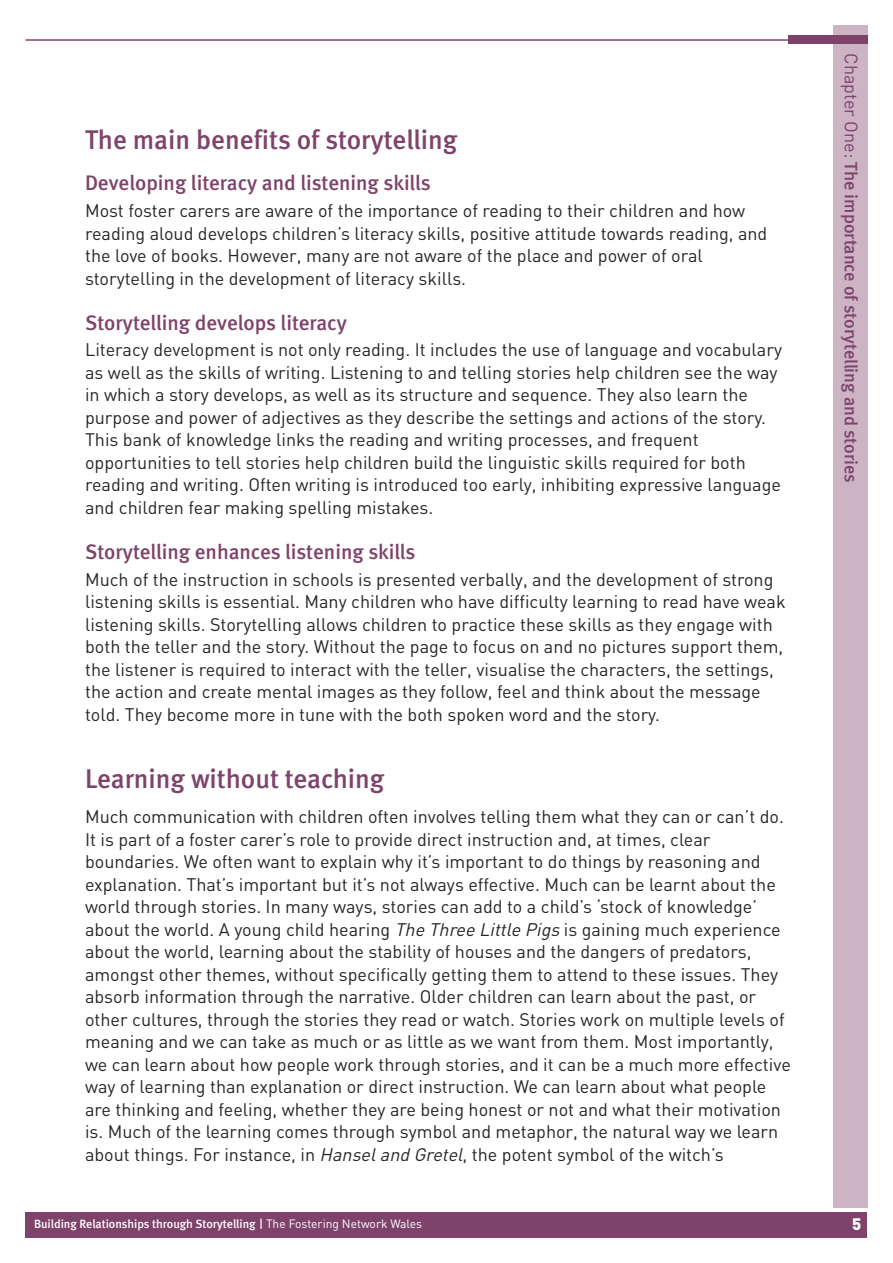
<style>
.page{position:relative;width:893px;height:1263px;background:#fff}
.page>*{position:absolute;margin:0;border:0;box-sizing:border-box;transform-origin:0 0}
.t1{font:500 27px "Meta";color:#7f436b}
.t2{font:500 21px "Meta";color:#7f436b}
.t3{font:18px/22.5px "DIN";color:#272627}
.t4{font:500 18px "Meta";color:#7f436b}
.t5{font:900 16.5px "DIN";color:#fff}
.t6{font:500 12px "Meta";color:#fff}
.s1{font-style:italic}
.s2{font-family:"DIN";font-weight:400}
.s3{font-family:"DIN"}
</style>
<div class="page">
<div style="left:26px;top:1212px;width:841px;height:25px;background:#7f436b"></div>
<div style="left:833px;top:26px;width:34px;height:1182px;background:#ccb4c4"></div>
<div style="left:788px;top:35px;width:79px;height:9px;background:#7f436b"></div>
<hr style="left:26px;top:39px;width:841px;height:2px;background:#7f436b">
<h1 class="t1" style="left:85px;top:129px;width:374px">The main benefits of storytelling</h1>
<p class="t2" style="left:85px;top:175px;width:347px">Developing literacy and listening skills</p>
<p class="t3" style="left:85px;top:200px;width:684px">Most foster carers are aware of the importance of reading to their children and how reading aloud develops children’s literacy skills, positive attitude towards reading, and the love of books. However, many are not aware of the place and power of oral storytelling in the development of literacy skills.</p>
<p class="t2" style="left:85px;top:314px;width:263px">Storytelling develops literacy</p>
<p class="t3" style="left:85px;top:339px;width:698px">Literacy development is not only reading. It includes the use of language and vocabulary as well as the skills of writing. Listening to and telling stories help children see the way in which a story develops, as well as its structure and sequence. They also learn the purpose and power of adjectives as they describe the settings and actions of the story.<br>This bank of knowledge links the reading and writing processes, and frequent opportunities to tell stories help children build the linguistic skills required for both reading and writing. Often writing is introduced too early, inhibiting expressive language and children fear making spelling mistakes.</p>
<p class="t2" style="left:85px;top:544px;width:332px">Storytelling enhances listening skills</p>
<p class="t3" style="left:85px;top:568px;width:702px">Much of the instruction in schools is presented verbally, and the development of strong listening skills is essential. Many children who have difficulty learning to read have weak listening skills. Storytelling allows children to practice these skills as they engage with both the teller and the story. Without the page to focus on and no pictures support them, the listener is required to interact with the teller, visualise the characters, the settings, the action and create mental images as they follow, feel and think about the message told. They become more in tune with the both spoken word and the story.</p>
<h1 class="t1" style="left:85px;top:769px;width:301px">Learning without teaching</h1>
<p class="t3" style="left:85px;top:806px;width:707px">Much communication with children often involves telling them what they can or can’t do.<br>It is part of a foster carer’s role to provide direct instruction and, at times, clear boundaries. We often want to explain why it’s important to do things by reasoning and explanation. That’s important but it’s not always effective. Much can be learnt about the world through stories. In many ways, stories can add to a child’s ‘stock of knowledge’ about the world. A young child hearing <span class="s1">TheThreeLittlePigs</span>is gaining much experience about the world, learning about the stability of houses and the dangers of predators, amongst other themes, without specifically getting them to attend to these issues. They absorb information through the narrative. Older children can learn about the past, or other cultures, through the stories they read or watch. Stories work on multiple levels of meaning and we can take as much or as little as we want from them. Most importantly, we can learn about how people work through stories, and it can be a much more effective way of learning than explanation or direct instruction. We can learn about what people are thinking and feeling, whether they are being honest or not and what their motivation is. Much of the learning comes through symbol and metaphor, the natural way we learn about things. For instance, in <span class="s1">HanselandGretel</span>, the potent symbol of the witch’s</p>
<p class="t4" style="left:858px;top:53px;width:431px;rotate:90deg"><span class="s2">Chapter One:</span> The importance of storytelling and stories</p>
<p class="t6" style="left:34px;top:1219px;width:390px">Building Relationships through Storytelling <span class="s3">|</span> <span class="s2">The Fostering Network Wales</span></p>
<p class="t5" style="left:852px;top:1214px;width:11px">5</p>
</div>
